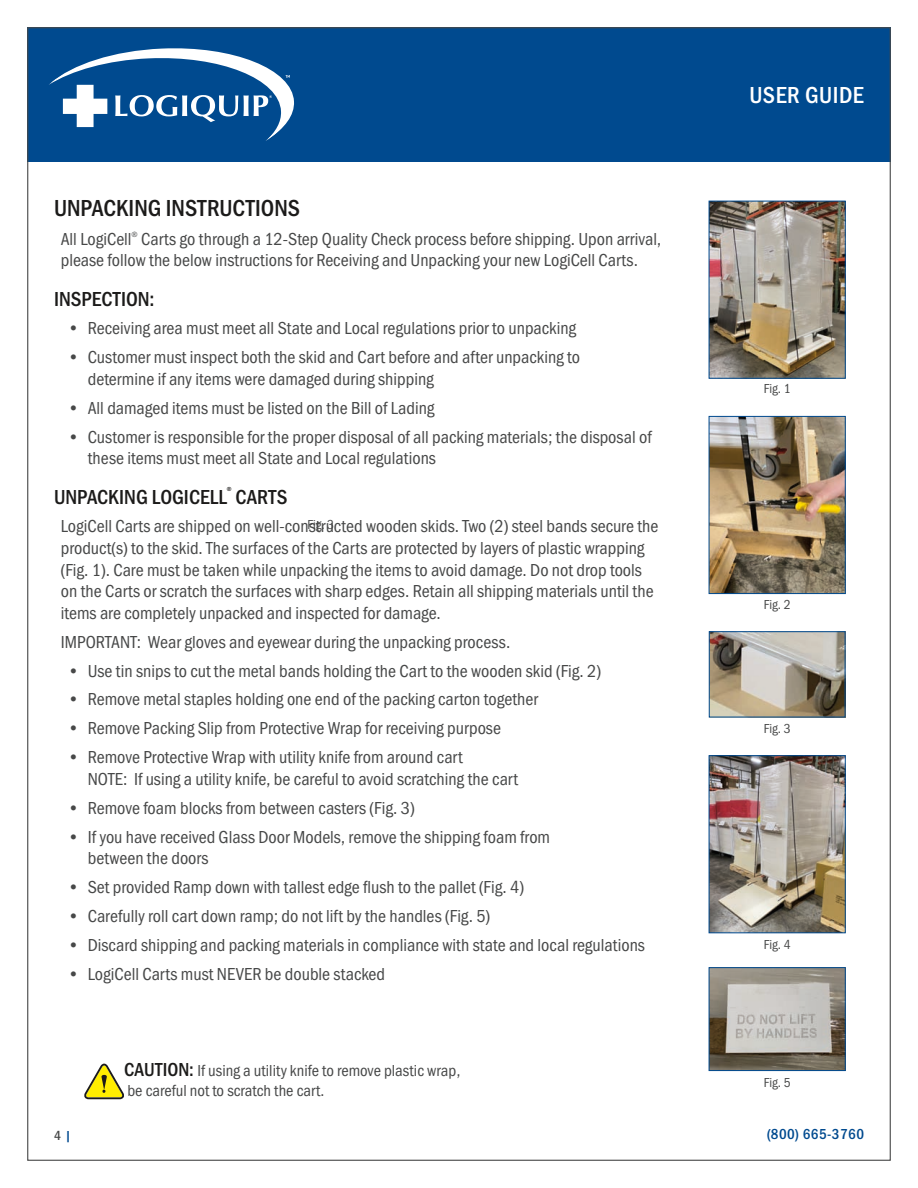
<style>
.page{position:relative;width:918px;height:1188px;background:#fff}
.page>*{position:absolute;margin:0;border:0;box-sizing:border-box;transform-origin:0 0}
.Header_2{font:500 24px "Franklin Gothic URW Cond";color:#1c1b1a}
.t1{font:500 24px "Franklin Gothic URW Cond";letter-spacing:.02em;color:#fff}
.Header_2-2{font:500 21px "Franklin Gothic URW Cond";color:#1c1b1a}
.Bullet_2{font:18px/21.6px "Franklin Gothic URW Cond";color:#474848}
.Header_2-3{font:16.5px/19.8px "Franklin Gothic URW Cond";color:#474848}
.t2{font:500 15px "Franklin Gothic URW Cond";letter-spacing:.03em;color:#004a8f}
.Bullet_2-2{font:13.5px "Franklin Gothic URW Cond";letter-spacing:.005em;color:#474848}
.t3{font:500 13.5px "Franklin Gothic URW Cond";color:#474848}
.Bullet_2-3{font:7.8px "Franklin Gothic URW Cond";color:#474848}
.Header_2-4{font:500 6.15px "Franklin Gothic URW Cond";color:#1c1b1a}
.s1{font-weight:500;font-size:19.5px;color:#1c1b1a}
.s2{color:#004a8f}
</style>
<div class="page">
<div style="left:27px;top:27px;width:864px;height:135px;background:#004a8f"></div>
<svg style="left:49px;top:48px;width:245px;height:93px"></svg>
<svg style="left:84px;top:1064px;width:40px;height:35px"></svg>
<img style="left:711px;top:203px;width:133px;height:174px">
<div style="left:709px;top:201px;width:137px;height:178px;border:1px solid #004a8f"></div>
<img style="left:711px;top:418px;width:133px;height:174px">
<div style="left:709px;top:416px;width:137px;height:178px;border:1px solid #004a8f"></div>
<img style="left:711px;top:969px;width:133px;height:100px">
<div style="left:709px;top:967px;width:137px;height:104px;border:1px solid #004a8f"></div>
<img style="left:711px;top:633px;width:132px;height:82px">
<div style="left:709px;top:631px;width:136px;height:86px;border:1px solid #004a8f"></div>
<img style="left:711px;top:757px;width:133px;height:174px">
<div style="left:709px;top:755px;width:137px;height:178px;border:1px solid #004a8f"></div>
<p class="Header_2" style="left:54px;top:191px;width:248px">UNPACKING INSTRUCTIONS</p>
<p class="Bullet_2" style="left:61px;top:227px;width:72px">All LogiCell</p>
<p class="Bullet_2-3" style="left:132px;top:229px;width:8px">®</p>
<p class="Bullet_2" style="left:61px;top:227px;width:602px;text-indent:80px">Carts go through a 12-Step Quality Check process before shipping. Upon arrival, please follow the below instructions for Receiving and Unpacking your new LogiCell Carts.</p>
<p class="Header_2-2" style="left:54px;top:283px;width:102px">INSPECTION:</p>
<p class="Bullet_2" style="left:68px;top:316px;width:510px">• Receiving area must meet all State and Local regulations prior to unpacking</p>
<p class="Bullet_2" style="left:88px;top:345px;width:494px;text-indent:-20px">• Customer must inspect both the skid and Cart before and after unpacking to determine if any items were damaged during shipping</p>
<p class="Bullet_2" style="left:68px;top:396px;width:369px">• All damaged items must be listed on the Bill of Lading</p>
<p class="Bullet_2" style="left:88px;top:425px;width:565px;text-indent:-20px">• Customer is responsible for the proper disposal of all packing materials; the disposal of these items must meet all State and Local regulations</p>
<p class="Header_2-2" style="left:54px;top:481px;width:235px">UNPACKING LOGICELL CARTS</p>
<p class="Header_2-4" style="left:227px;top:485px;width:6px">®</p>
<p class="Bullet_2" style="left:61px;top:514px;width:599px">LogiCell Carts are shipped on well-constructed wooden skids. Two (2) steel bands secure the product(s) to the skid. The surfaces of the Carts are protected by layers of plastic wrapping (Fig. 1). Care must be taken while unpacking the items to avoid damage. Do not drop tools on the Carts or scratch the surfaces with sharp edges. Retain all shipping materials until the items are completely unpacked and inspected for damage.</p>
<p class="Bullet_2" style="left:61px;top:630px;width:448px">IMPORTANT: Wear gloves and eyewear during the unpacking process.</p>
<p class="Bullet_2" style="left:68px;top:659px;width:535px">• Use tin snips to cut the metal bands holding the Cart to the wooden skid (Fig. 2)</p>
<p class="Bullet_2" style="left:68px;top:688px;width:472px">• Remove metal staples holding one end of the packing carton together</p>
<p class="Bullet_2" style="left:68px;top:716px;width:435px">• Remove Packing Slip from Protective Wrap for receiving purpose</p>
<p class="Bullet_2" style="left:88px;top:745px;width:432px;text-indent:-20px">• Remove Protective Wrap with utility knife from around cart<br>NOTE: If using a utility knife, be careful to avoid scratching the cart</p>
<p class="Bullet_2" style="left:68px;top:796px;width:349px">• Remove foam blocks from between casters (Fig. 3)</p>
<p class="Bullet_2" style="left:88px;top:825px;width:464px;text-indent:-20px">• If you have received Glass Door Models, remove the shipping foam from between the doors</p>
<p class="Bullet_2" style="left:68px;top:875px;width:458px">• Set provided Ramp down with tallest edge flush to the pallet (Fig. 4)</p>
<p class="Bullet_2" style="left:68px;top:904px;width:424px">• Carefully roll cart down ramp; do not lift by the handles (Fig. 5)</p>
<p class="Bullet_2" style="left:68px;top:933px;width:579px">• Discard shipping and packing materials in compliance with state and local regulations</p>
<p class="Bullet_2" style="left:68px;top:962px;width:319px">• LogiCell Carts must NEVER be double stacked</p>
<p class="Bullet_2-2" style="left:307px;top:515px;width:28px">Fig. 3</p>
<p class="Header_2-3" style="left:124px;top:1059px;width:337px"><span class="s1">CAUTION:</span> If using a utility knife to remove plastic wrap, be careful not to scratch the cart.</p>
<h1 class="t1" style="left:749px;top:77px;width:116px">USER GUIDE</h1>
<p class="Bullet_2-2" style="left:764px;top:379px;width:28px">Fig. 1</p>
<p class="Bullet_2-2" style="left:764px;top:595px;width:28px">Fig. 2</p>
<p class="Bullet_2-2" style="left:764px;top:719px;width:28px">Fig. 3</p>
<p class="Bullet_2-2" style="left:764px;top:935px;width:28px">Fig. 4</p>
<p class="Bullet_2-2" style="left:764px;top:1073px;width:28px">Fig. 5</p>
<p class="t3" style="left:54px;top:1126px;width:19px">4 <span class="s2">|</span></p>
<p class="t2" style="left:767px;top:1123px;width:99px">(800) 665-3760</p>
</div>
